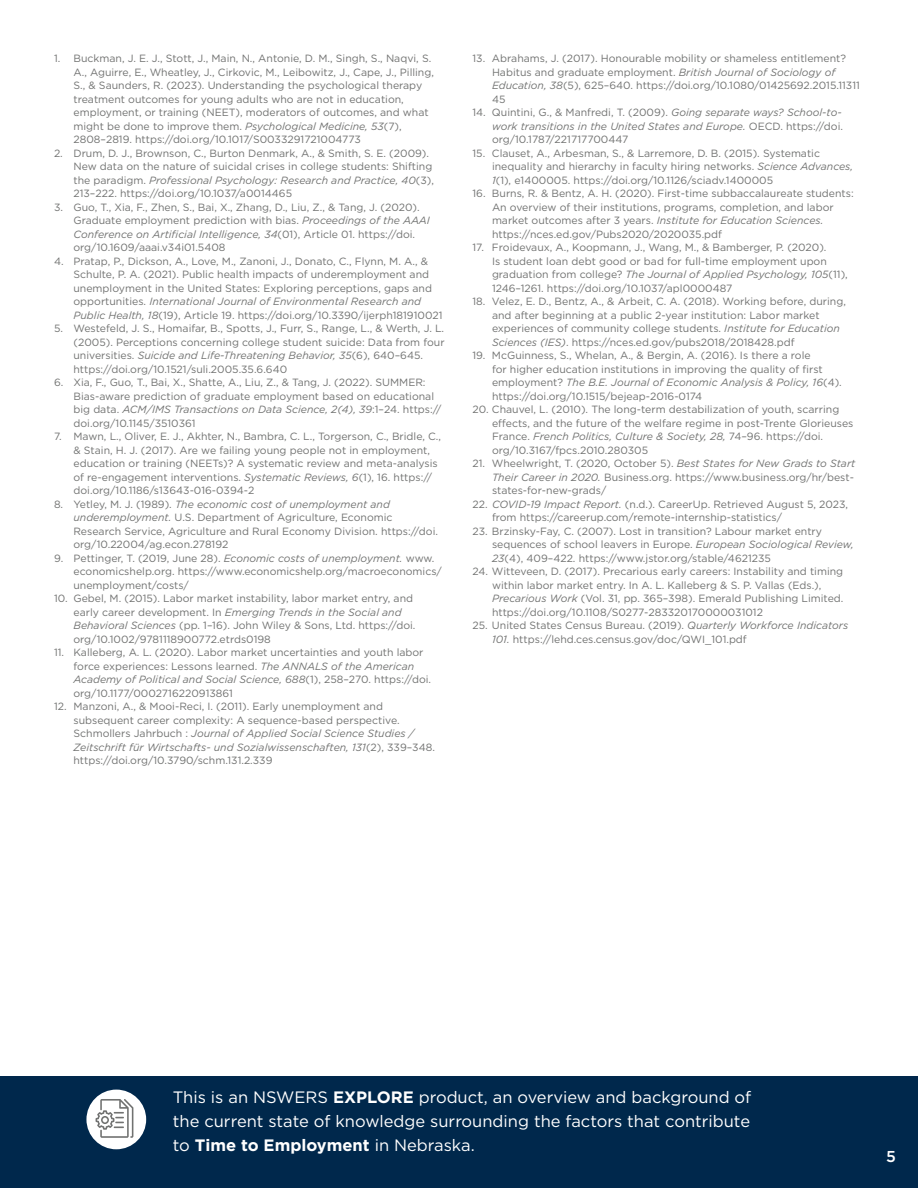
<style>
.page{position:relative;width:918px;height:1188px;background:#fff}
.page>*{position:absolute;margin:0;border:0;box-sizing:border-box;transform-origin:0 0}
.t1{font:16.5px/24px "Gotham";color:#fff;text-align:justify}
.Body_Paragraph{font:500 15.75px "Gotham";color:#fff}
.References{font:10.5px/13.5px "Gotham";color:#717271}
.s1{font-style:italic}
.s2{font-weight:700}
</style>
<div class="page">
<div style="left:0;top:1077px;width:918px;height:111px;background:#00284c"></div>
<div style="left:86px;top:1090px;width:60px;height:59px;background:#fff;border-radius:50%"></div>
<svg style="left:95px;top:1099px;width:38px;height:39px"></svg>
<p class="References" style="left:74px;top:52px;width:362px;text-indent:-20px">1. Buckman, J. E. J., Stott, J., Main, N., Antonie, D. M., Singh, S., Naqvi, S.<br>A., Aguirre, E., Wheatley, J., Cirkovic, M., Leibowitz, J., Cape, J., Pilling, S., &amp; Saunders, R. (2023). Understanding the psychological therapy treatment outcomes for young adults who are not in education, employment, or training (NEET), moderators of outcomes, and what might be done to improve them. <span class="s1">Psychological Medicine, 53</span>(7), 2808–2819. https://doi.org/10.1017/S0033291721004773</p>
<p class="References" style="left:74px;top:146px;width:362px;text-indent:-20px">2. Drum, D. J., Brownson, C., Burton Denmark, A., &amp; Smith, S. E. (2009).<br>New data on the nature of suicidal crises in college students: Shifting the paradigm. <span class="s1">Professional Psychology: Research and Practice, 40</span>(3), 213–222. https://doi.org/10.1037/a0014465</p>
<p class="References" style="left:74px;top:200px;width:358px;text-indent:-20px">3. Guo, T., Xia, F., Zhen, S., Bai, X., Zhang, D., Liu, Z., &amp; Tang, J. (2020).<br>Graduate employment prediction with bias. <span class="s1">Proceedings of the AAAI Conference on Artificial Intelligence, 34</span>(01), Article 01. https://doi. org/10.1609/aaai.v34i01.5408</p>
<p class="References" style="left:74px;top:254px;width:371px;text-indent:-20px">4. Pratap, P., Dickson, A., Love, M., Zanoni, J., Donato, C., Flynn, M. A., &amp; Schulte, P. A. (2021). Public health impacts of underemployment and unemployment in the United States: Exploring perceptions, gaps and opportunities. <span class="s1">International Journal of Environmental Research and Public Health, 18</span>(19), Article 19. https://doi.org/10.3390/ijerph181910021</p>
<p class="References" style="left:74px;top:322px;width:373px;text-indent:-20px">5. Westefeld, J. S., Homaifar, B., Spotts, J., Furr, S., Range, L., &amp; Werth, J. L. (2005). Perceptions concerning college student suicide: Data from four universities. <span class="s1">Suicide and Life-Threatening Behavior, 35</span>(6), 640–645. https://doi.org/10.1521/suli.2005.35.6.640</p>
<p class="References" style="left:74px;top:376px;width:370px;text-indent:-20px">6. Xia, F., Guo, T., Bai, X., Shatte, A., Liu, Z., &amp; Tang, J. (2022). SUMMER:<br>Bias-aware prediction of graduate employment based on educational big data. <span class="s1">ACM/IMS Transactions on Data Science, 2(4), 39</span>:1–24. https:// doi.org/10.1145/3510361</p>
<p class="References" style="left:74px;top:430px;width:369px;text-indent:-20px">7. Mawn, L., Oliver, E. J., Akhter, N., Bambra, C. L., Torgerson, C., Bridle, C., &amp; Stain, H. J. (2017). Are we failing young people not in employment, education or training (NEETs)? A systematic review and meta-analysis of re-engagement interventions. <span class="s1">Systematic Reviews, 6</span>(1), 16. https:// doi.org/10.1186/s13643-016-0394-2</p>
<p class="References" style="left:74px;top:497px;width:366px;text-indent:-20px">8. Yetley, M. J. (1989). <span class="s1">The economic cost of unemployment and underemployment.</span> U.S. Department of Agriculture, Economic Research Service, Agriculture and Rural Economy Division. https://doi. org/10.22004/ag.econ.278192</p>
<p class="References" style="left:74px;top:551px;width:370px;text-indent:-20px">9. Pettinger, T. (2019, June 28). <span class="s1">Economic costs of unemployment.</span> www. economicshelp.org. https://www.economicshelp.org/macroeconomics/ unemployment/costs/</p>
<p class="References" style="left:74px;top:592px;width:343px;text-indent:-20px">10. Gebel, M. (2015). Labor market instability, labor market entry, and early career development. In <span class="s1">Emerging Trends in the Social and Behavioral Sciences</span> (pp. 1–16). John Wiley &amp; Sons, Ltd. https://doi. org/10.1002/9781118900772.etrds0198</p>
<p class="References" style="left:74px;top:646px;width:359px;text-indent:-20px">11. Kalleberg, A. L. (2020). Labor market uncertainties and youth labor force experiences: Lessons learned. <span class="s1">The ANNALS of the American Academy of Political and Social Science, 688</span>(1), 258–270. https://doi. org/10.1177/0002716220913861</p>
<p class="References" style="left:74px;top:700px;width:363px;text-indent:-20px">12. Manzoni, A., &amp; Mooi-Reci, I. (2011). Early unemployment and subsequent career complexity: A sequence-based perspective.<br>Schmollers Jahrbuch : <span class="s1">Journal of Applied Social Science Studies / Zeitschrift für Wirtschafts- und Sozialwissenschaften, 131</span>(2), 339–348. https://doi.org/10.3790/schm.131.2.339</p>
<p class="References" style="left:492px;top:52px;width:369px;text-indent:-20px">13. Abrahams, J. (2017). Honourable mobility or shameless entitlement?<br>Habitus and graduate employment. <span class="s1">British Journal of Sociology of Education, 38</span>(5), 625–640. https://doi.org/10.1080/01425692.2015.11311<br>45</p>
<p class="References" style="left:492px;top:106px;width:353px;text-indent:-20px">14. Quintini, G., &amp; Manfredi, T. (2009). <span class="s1">Going separate ways? School-to&shy;work transitions in the United States and Europe.</span> OECD. https://doi. org/10.1787/221717700447</p>
<p class="References" style="left:492px;top:146px;width:363px;text-indent:-20px">15. Clauset, A., Arbesman, S., &amp; Larremore, D. B. (2015). Systematic inequality and hierarchy in faculty hiring networks. <span class="s1">Science Advances,<br>1</span>(1), e1400005. https://doi.org/10.1126/sciadv.1400005</p>
<p class="References" style="left:492px;top:187px;width:363px;text-indent:-20px">16. Burns, R. &amp; Bentz, A. H. (2020). First-time subbaccalaureate students:<br>An overview of their institutions, programs, completion, and labor market outcomes after 3 years. <span class="s1">Institute for Education Sciences. </span>https://nces.ed.gov/Pubs2020/2020035.pdf</p>
<p class="References" style="left:492px;top:241px;width:357px;text-indent:-20px">17. Froidevaux, A., Koopmann, J., Wang, M., &amp; Bamberger, P. (2020).<br>Is student loan debt good or bad for full-time employment upon graduation from college? <span class="s1">The Journal of Applied Psychology, 105</span>(11), 1246–1261. https://doi.org/10.1037/apl0000487</p>
<p class="References" style="left:492px;top:295px;width:355px;text-indent:-20px">18. Velez, E. D., Bentz, A., &amp; Arbeit, C. A. (2018). Working before, during, and after beginning at a public 2-year institution: Labor market experiences of community college students. <span class="s1">Institute for Education Sciences (IES)</span>. https://nces.ed.gov/pubs2018/2018428.pdf</p>
<p class="References" style="left:492px;top:349px;width:351px;text-indent:-20px">19. McGuinness, S., Whelan, A., &amp; Bergin, A. (2016). Is there a role<br>for higher education institutions in improving the quality of first employment? <span class="s1">The B.E. Journal of Economic Analysis &amp; Policy, 16</span>(4). https://doi.org/10.1515/bejeap-2016-0174</p>
<p class="References" style="left:492px;top:403px;width:363px;text-indent:-20px">20. Chauvel, L. (2010). The long-term destabilization of youth, scarring effects, and the future of the welfare regime in post-Trente Glorieuses France. <span class="s1">French Politics, Culture &amp; Society, 28,</span> 74–96. https://doi. org/10.3167/fpcs.2010.280305</p>
<p class="References" style="left:492px;top:457px;width:365px;text-indent:-20px">21. Wheelwright, T. (2020, October 5). <span class="s1">Best States for New Grads to Start<br>Their Career in 2020.</span> Business.org. https://www.business.org/hr/best&shy;states-for-new-grads/</p>
<p class="References" style="left:492px;top:497px;width:358px;text-indent:-20px">22. <span class="s1">COVID-19 Impact Report.</span> (n.d.). CareerUp. Retrieved August 5, 2023, from https://careerup.com/remote-internship-statistics/</p>
<p class="References" style="left:492px;top:524px;width:363px;text-indent:-20px">23. Brzinsky-Fay, C. (2007). Lost in transition? Labour market entry sequences of school leavers in Europe. <span class="s1">European Sociological Review,<br>23</span>(4), 409–422. https://www.jstor.org/stable/4621235</p>
<p class="References" style="left:492px;top:565px;width:353px;text-indent:-20px">24. Witteveen, D. (2017). Precarious early careers: Instability and timing within labor market entry. In A. L. Kalleberg &amp; S. P. Vallas (Eds.), <span class="s1">Precarious Work</span> (Vol. 31, pp. 365–398). Emerald Publishing Limited. https://doi.org/10.1108/S0277-283320170000031012</p>
<p class="References" style="left:492px;top:619px;width:358px;text-indent:-20px">25. United States Census Bureau. (2019). <span class="s1">Quarterly Workforce Indicators<br>101.</span> https://lehd.ces.census.gov/doc/QWI_101.pdf</p>
<p class="t1" style="left:173px;top:1085px;width:580px">This is an NSWERS <span class="s2">EXPLORE</span> product, an overview and background of the current state of knowledge surrounding the factors that contribute to <span class="s2">Time to Employment</span> in Nebraska.</p>
<p class="Body_Paragraph" style="left:886px;top:1146px;width:11px">5</p>
</div>
